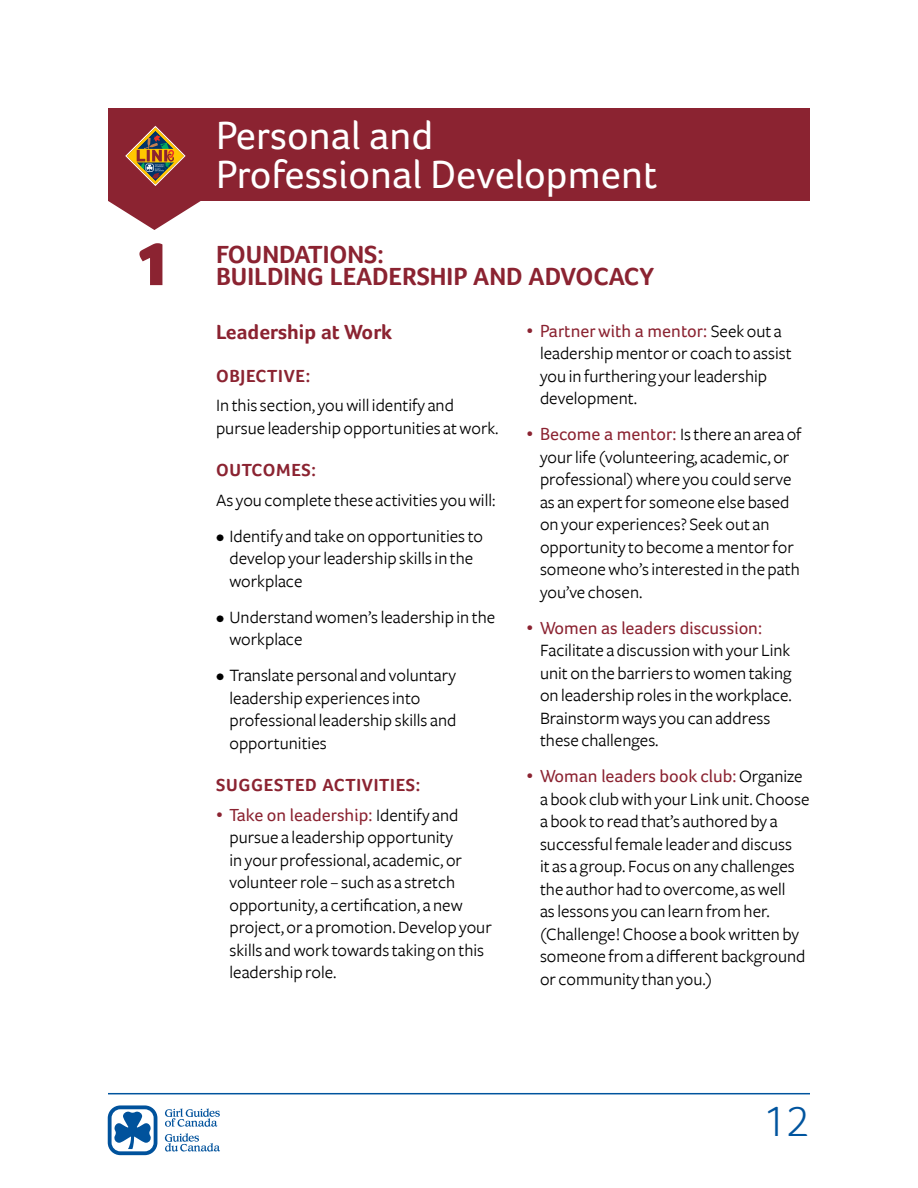
<style>
.page{position:relative;width:918px;height:1188px;background:#fff}
.page>*{position:absolute;margin:0;border:0;box-sizing:border-box;transform-origin:0 0}
.t1{font:900 63px "Foco";color:#8b2331}
.t2{font:300 43.5px "Foco";color:#00549e}
.t3{font:40.5px/39px "Foco";color:#fff}
.t4{font:700 25.5px/22.5px "Foco";color:#8b2331}
.t5{font:700 21px "Foco";color:#8b2331}
.t6{font:18px/22.5px "Freight Sans";color:#000}
.t7{font:18px "Foco";color:#8b2331}
.t8{font:700 18px "Foco";letter-spacing:.04em;color:#8b2331}
.s1{font-family:"Freight Sans";color:#000}
</style>
<div class="page">
<svg style="left:108px;top:1105px;width:49px;height:50px"></svg>
<svg style="left:165px;top:1108px;width:55px;height:19px"></svg>
<svg style="left:165px;top:1133px;width:55px;height:19px"></svg>
<hr style="left:108px;top:1093px;width:702px;height:1px;background:#00549e">
<div style="left:108px;top:108px;width:702px;height:93px;background:#8b2331"></div>
<svg style="left:108px;top:201px;width:93px;height:29px"></svg>
<svg style="left:125px;top:126px;width:61px;height:60px"></svg>
<h3 class="t3" style="left:216px;top:116px;width:443px">Personal and<br>Professional Development</h3>
<h1 class="t1" style="left:134px;top:227px;width:39px">1</h1>
<h3 class="t4" style="left:216px;top:242px;width:440px">FOUNDATIONS:<br>BUILDING LEADERSHIP AND ADVOCACY</h3>
<p class="t5" style="left:216px;top:320px;width:178px">Leadership at Work</p>
<p class="t8" style="left:216px;top:365px;width:96px">OBJECTIVE:</p>
<p class="t6" style="left:216px;top:394px;width:284px">In this section, you will identify and pursue leadership opportunities at work.</p>
<p class="t8" style="left:216px;top:460px;width:102px">OUTCOMES:</p>
<p class="t6" style="left:216px;top:489px;width:281px">As you complete these activities you will:</p>
<p class="t6" style="left:230px;top:525px;width:255px;text-indent:-14px">• Identify and take on opportunities to develop your leadership skills in the workplace</p>
<p class="t6" style="left:230px;top:606px;width:267px;text-indent:-14px">• Understand women’s leadership in the workplace</p>
<p class="t6" style="left:230px;top:664px;width:228px;text-indent:-14px">• Translate personal and voluntary leadership experiences into professional leadership skills and opportunities</p>
<p class="t8" style="left:216px;top:775px;width:206px">SUGGESTED ACTIVITIES:</p>
<p class="t7" style="left:216px;top:804px;width:244px">• Take on leadership: <span class="s1">Identify and</span></p>
<p class="t6" style="left:230px;top:826px;width:264px">pursue a leadership opportunity<br>in your professional, academic, or volunteer role – such as a stretch opportunity, a certification, a new project, or a promotion. Develop your skills and work towards taking on this leadership role.</p>
<p class="t7" style="left:526px;top:320px;width:257px">• Partner with a mentor: <span class="s1">Seek out a</span></p>
<p class="t6" style="left:540px;top:343px;width:253px">leadership mentor or coach to assist you in furthering your leadership development.</p>
<p class="t7" style="left:526px;top:424px;width:277px">• Become a mentor: <span class="s1">Is there an area of</span></p>
<p class="t6" style="left:540px;top:446px;width:261px">your life (volunteering, academic, or professional) where you could serve as an expert for someone else based on your experiences? Seek out an opportunity to become a mentor for someone who’s interested in the path you’ve chosen.</p>
<p class="t7" style="left:526px;top:617px;width:237px">• Women as leaders discussion:</p>
<p class="t6" style="left:540px;top:640px;width:254px">Facilitate a discussion with your Link unit on the barriers to women taking on leadership roles in the workplace.<br>Brainstorm ways you can address these challenges.</p>
<p class="t7" style="left:526px;top:766px;width:278px">• Woman leaders book club: <span class="s1">Organize</span></p>
<p class="t6" style="left:540px;top:788px;width:271px">a book club with your Link unit. Choose a book to read that’s authored by a successful female leader and discuss<br>it as a group. Focus on any challenges the author had to overcome, as well<br>as lessons you can learn from her. (Challenge! Choose a book written by someone froma different background or community than you.)</p>
<h2 class="t2" style="left:763px;top:1097px;width:48px">12</h2>
</div>
